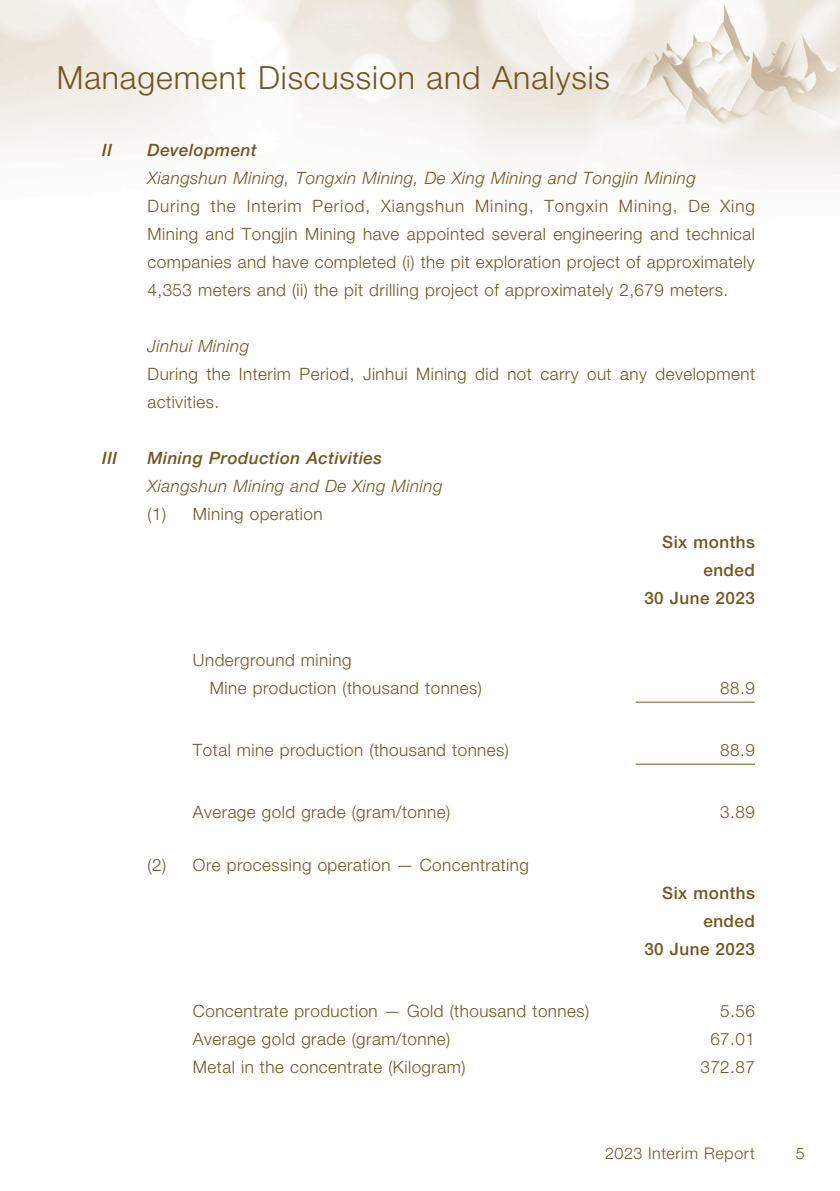
<style>
.page{position:relative;width:840px;height:1191px;background:#fff}
.page>*{position:absolute;margin:0;border:0;box-sizing:border-box;transform-origin:0 0}
.t1{font:300 32px "Helvetica Neue LT Std";letter-spacing:.03em;color:#755420}
.t2{font:300 17px/28px "Helvetica Neue LT Std";letter-spacing:.03em;color:#755420}
.t3{font:italic 300 17px "Helvetica Neue LT Std";letter-spacing:.03em;color:#755420}
.t4{font:500 17px/28px "Helvetica Neue LT Std";letter-spacing:.03em;color:#755420;text-align:right}
.t5{font:italic 500 17px "Helvetica Neue LT Std";letter-spacing:.03em;color:#755420}
.t6{font:300 16px "Helvetica Neue LT Std";letter-spacing:.04em;color:#755420}
</style>
<div class="page">
<img style="left:0;top:0;width:839px;height:765px">
<hr style="left:635px;top:701px;width:119px;height:1px;background:#755420">
<hr style="left:635px;top:763px;width:119px;height:1px;background:#755420">
<h1 class="t1" style="left:57px;top:58px;width:554px">Management Discussion and Analysis</h1>
<p class="t5" style="left:102px;top:140px;width:11px">II</p>
<p class="t5" style="left:147px;top:140px;width:110px">Development</p>
<p class="t3" style="left:147px;top:168px;width:549px">Xiangshun Mining, Tongxin Mining, De Xing Mining and Tongjin Mining</p>
<p class="t2" style="left:147px;top:191px;width:608px;text-align:justify">During the Interim Period, Xiangshun Mining, Tongxin Mining, De Xing Mining and Tongjin Mining have appointed several engineering and technical companies and have completed (i) the pit exploration project of approximately 4,353 meters and (ii) the pit drilling project of approximately 2,679 meters.</p>
<p class="t3" style="left:147px;top:336px;width:103px">Jinhui Mining</p>
<p class="t2" style="left:147px;top:359px;width:608px">During the Interim Period, Jinhui Mining did not carry out any development activities.</p>
<p class="t5" style="left:102px;top:448px;width:17px">III</p>
<p class="t5" style="left:147px;top:448px;width:236px">Mining Production Activities</p>
<p class="t3" style="left:147px;top:476px;width:296px">Xiangshun Mining and De Xing Mining</p>
<p class="t2" style="left:147px;top:499px;width:176px">(1) Mining operation</p>
<p class="t2" style="left:210px;top:645px;width:273px;text-indent:-17px">Underground mining<br>Mine production (thousand tonnes)</p>
<p class="t4" style="left:644px;top:528px;width:112px">Six months ended<br>30 June 2023</p>
<p class="t2" style="left:720px;top:673px;width:36px">88.9</p>
<p class="t2" style="left:193px;top:735px;width:317px">Total mine production (thousand tonnes)</p>
<p class="t2" style="left:720px;top:735px;width:36px">88.9</p>
<p class="t2" style="left:193px;top:797px;width:258px">Average gold grade (gram/tonne)</p>
<p class="t2" style="left:720px;top:797px;width:36px">3.89</p>
<p class="t2" style="left:147px;top:850px;width:382px">(2) Ore processing operation — Concentrating</p>
<p class="t4" style="left:644px;top:878px;width:112px">Six months ended<br>30 June 2023</p>
<p class="t2" style="left:193px;top:996px;width:397px">Concentrate production — Gold (thousand tonnes)</p>
<p class="t2" style="left:720px;top:996px;width:36px">5.56</p>
<p class="t2" style="left:193px;top:1024px;width:258px">Average gold grade (gram/tonne)</p>
<p class="t2" style="left:710px;top:1024px;width:46px">67.01</p>
<p class="t2" style="left:193px;top:1052px;width:274px">Metal in the concentrate (Kilogram)</p>
<p class="t2" style="left:700px;top:1052px;width:56px">372.87</p>
<p class="t6" style="left:605px;top:1143px;width:151px">2023 Interim Report</p>
<p class="t6" style="left:795px;top:1143px;width:10px">5</p>
</div>
